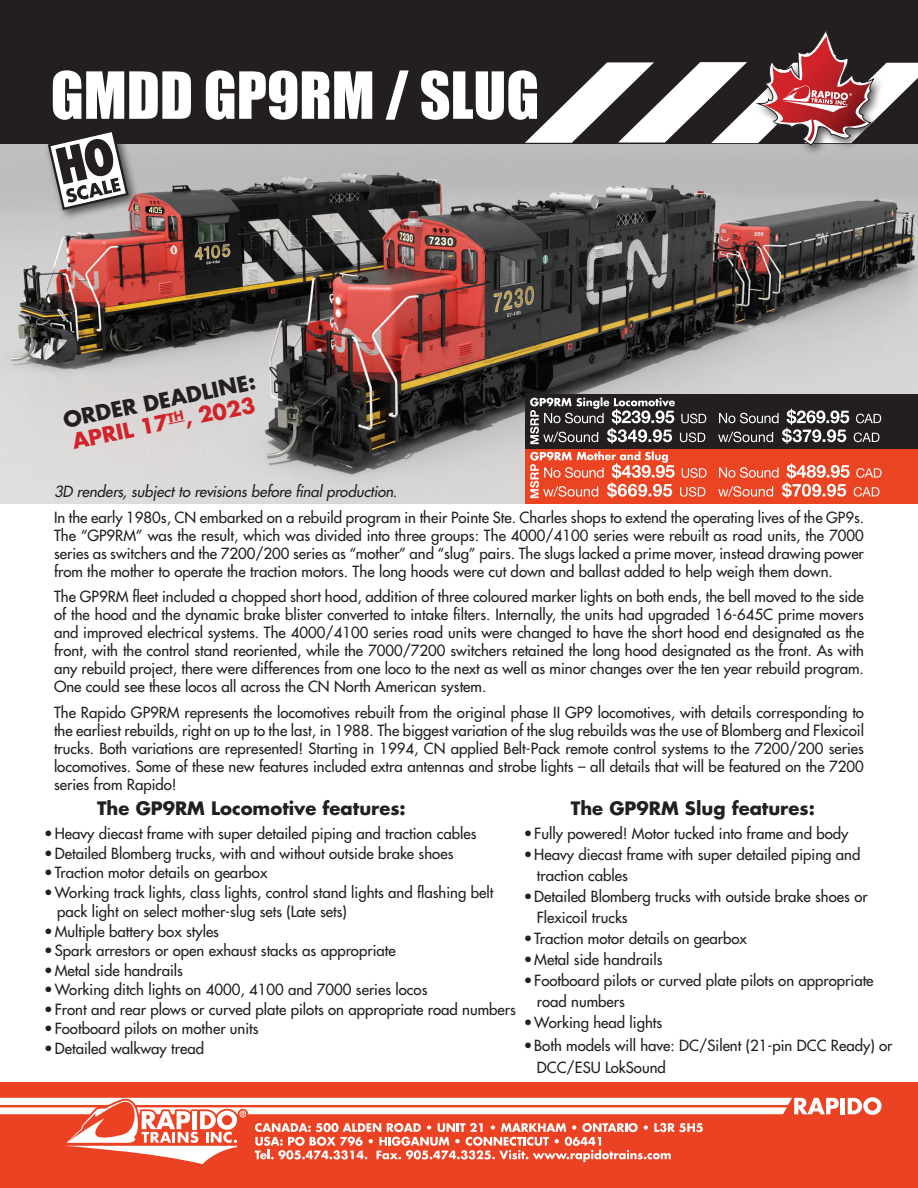
<style>
.page{position:relative;width:918px;height:1188px;background:#fff}
.page>*{position:absolute;margin:0;border:0;box-sizing:border-box;transform-origin:0 0}
.t1{font:60px "Impact";color:#fff}
.t2{font:700 21px "Futura Std";color:#231f20}
.t3{font:700 21px "Futura Std";color:#d1232a}
.t4{font:700 18px "Futura Std";color:#231f20}
.t5{font:500 15px/18px "Futura Std";color:#231f20}
.t6{font:italic 500 15px "Futura Std";letter-spacing:-.005em;color:#231f20}
</style>
<div class="page">
<img style="left:0;top:143px;width:918px;height:360px">
<div style="left:0;top:1082px;width:918px;height:106px;background:#eb4223"></div>
<div style="left:0;top:0;width:918px;height:143px;background:#231f20"></div>
<hr style="left:841px;top:1098px;width:4px;height:16px;background:#fff">
<svg style="left:848px;top:1097px;width:34px;height:18px"></svg>
<svg style="left:0;top:1097px;width:839px;height:67px"></svg>
<div style="left:754px;top:27px;width:131px;height:129px;background:#231f20;opacity:.75"></div>
<svg style="left:525px;top:29px;width:393px;height:117px"></svg>
<div style="left:44px;top:126px;width:96px;height:95px;background:#231f20;opacity:.75"></div>
<svg style="left:48px;top:129px;width:81px;height:81px"></svg>
<div style="left:526px;top:449px;width:392px;height:54px;background:#eb4423"></div>
<div style="left:526px;top:394px;width:392px;height:55px;background:#231f20"></div>
<svg style="left:718px;top:409px;width:163px;height:35px"></svg>
<svg style="left:718px;top:463px;width:164px;height:35px"></svg>
<svg style="left:530px;top:397px;width:176px;height:47px"></svg>
<svg style="left:530px;top:451px;width:177px;height:47px"></svg>
<svg style="left:167px;top:411px;width:19px;height:14px"></svg>
<h1 class="t1" style="left:51px;top:49px;width:490px">GMDD GP9RM / SLUG</h1>
<h2 class="t2" style="left:61px;top:407px;width:197px;rotate:-12deg">ORDER DEADLINE:</h2>
<h2 class="t3" style="left:182px;top:405px;width:74px;rotate:-12deg">, 2023</h2>
<h2 class="t3" style="left:70px;top:428px;width:99px;rotate:-12deg">APRIL 17</h2>
<p class="t6" style="left:54px;top:482px;width:345px">3D renders, subject to revisions before final production.</p>
<p class="t5" style="left:54px;top:509px;width:812px;text-align:justify">In the early 1980s, CN embarked on a rebuild program in their Pointe Ste. Charles shops to extend the operating lives of the GP9s.<br>The “GP9RM” was the result, which was divided into three groups: The 4000/4100 series were rebuilt as road units, the 7000 series as switchers and the 7200/200 series as “mother” and “slug” pairs. The slugs lacked a prime mover, instead drawing power from the mother to operate the traction motors. The long hoods were cut down and ballast added to help weigh them down.</p>
<p class="t5" style="left:54px;top:588px;width:812px;text-align:justify">The GP9RM fleet included a chopped short hood, addition of three coloured marker lights on both ends, the bell moved to the side of the hood and the dynamic brake blister converted to intake filters. Internally, the units had upgraded 16-645C prime movers and improved electrical systems. The 4000/4100 series road units were changed to have the short hood end designated as the front, with the control stand reoriented, while the 7000/7200 switchers retained the long hood designated as the front. As with any rebuild project, there were differences from one loco to the next as well as minor changes over the ten year rebuild program.<br>One could see these locos all across the CN North American system.</p>
<p class="t5" style="left:54px;top:704px;width:812px;text-align:justify">The Rapido GP9RM represents the locomotives rebuilt from the original phase II GP9 locomotives, with details corresponding to the earliest rebuilds, right on up to the last, in 1988. The biggest variation of the slug rebuilds was the use of Blomberg and Flexicoil trucks. Both variations are represented! Starting in 1994, CN applied Belt-Pack remote control systems to the 7200/200 series locomotives. Some of these new features included extra antennas and strobe lights – all details that will be featured on the 7200 series from Rapido!</p>
<p class="t4" style="left:97px;top:796px;width:310px">The GP9RM Locomotive features:</p>
<p class="t4" style="left:571px;top:796px;width:246px">The GP9RM Slug features:</p>
<p class="t5" style="left:44px;top:825px;width:434px">•Heavy diecast frame with super detailed piping and traction cables</p>
<p class="t5" style="left:44px;top:844px;width:411px">•Detailed Blomberg trucks, with and without outside brake shoes</p>
<p class="t5" style="left:44px;top:864px;width:225px">•Traction motor details on gearbox</p>
<p class="t5" style="left:57px;top:882px;width:438px;line-height:19.5px;text-indent:-13px">•Working track lights, class lights, control stand lights and flashing belt pack light on select mother-slug sets (Late sets)</p>
<p class="t5" style="left:44px;top:922px;width:176px">•Multiple battery box styles</p>
<p class="t5" style="left:44px;top:942px;width:353px">•Spark arrestors or open exhaust stacks as appropriate</p>
<p class="t5" style="left:44px;top:961px;width:140px">•Metal side handrails</p>
<p class="t5" style="left:44px;top:981px;width:385px">•Working ditch lights on 4000, 4100 and 7000 series locos</p>
<p class="t5" style="left:44px;top:1000px;width:473px">•Front and rear plows or curved plate pilots on appropriate road numbers</p>
<p class="t5" style="left:44px;top:1020px;width:216px">•Footboard pilots on mother units</p>
<p class="t5" style="left:44px;top:1039px;width:161px">•Detailed walkway tread</p>
<p class="t5" style="left:524px;top:825px;width:326px">•Fully powered! Motor tucked into frame and body</p>
<p class="t5" style="left:537px;top:844px;width:325px;line-height:21px;text-indent:-13px">•Heavy diecast frame with super detailed piping and traction cables</p>
<p class="t5" style="left:537px;top:886px;width:332px;line-height:21px;text-indent:-13px">•Detailed Blomberg trucks with outside brake shoes or<br>Flexicoil trucks</p>
<p class="t5" style="left:524px;top:930px;width:225px">•Traction motor details on gearbox</p>
<p class="t5" style="left:524px;top:951px;width:140px">•Metal side handrails</p>
<p class="t5" style="left:537px;top:970px;width:338px;line-height:21px;text-indent:-13px">•Footboard pilots or curved plate pilots on appropriate road numbers</p>
<p class="t5" style="left:524px;top:1014px;width:140px">•Working head lights</p>
<p class="t5" style="left:537px;top:1034px;width:357px;line-height:22.5px;text-indent:-13px">•Both models will have: DC/Silent (21-pin DCC Ready) or<br>DCC/ESU LokSound</p>
</div>
